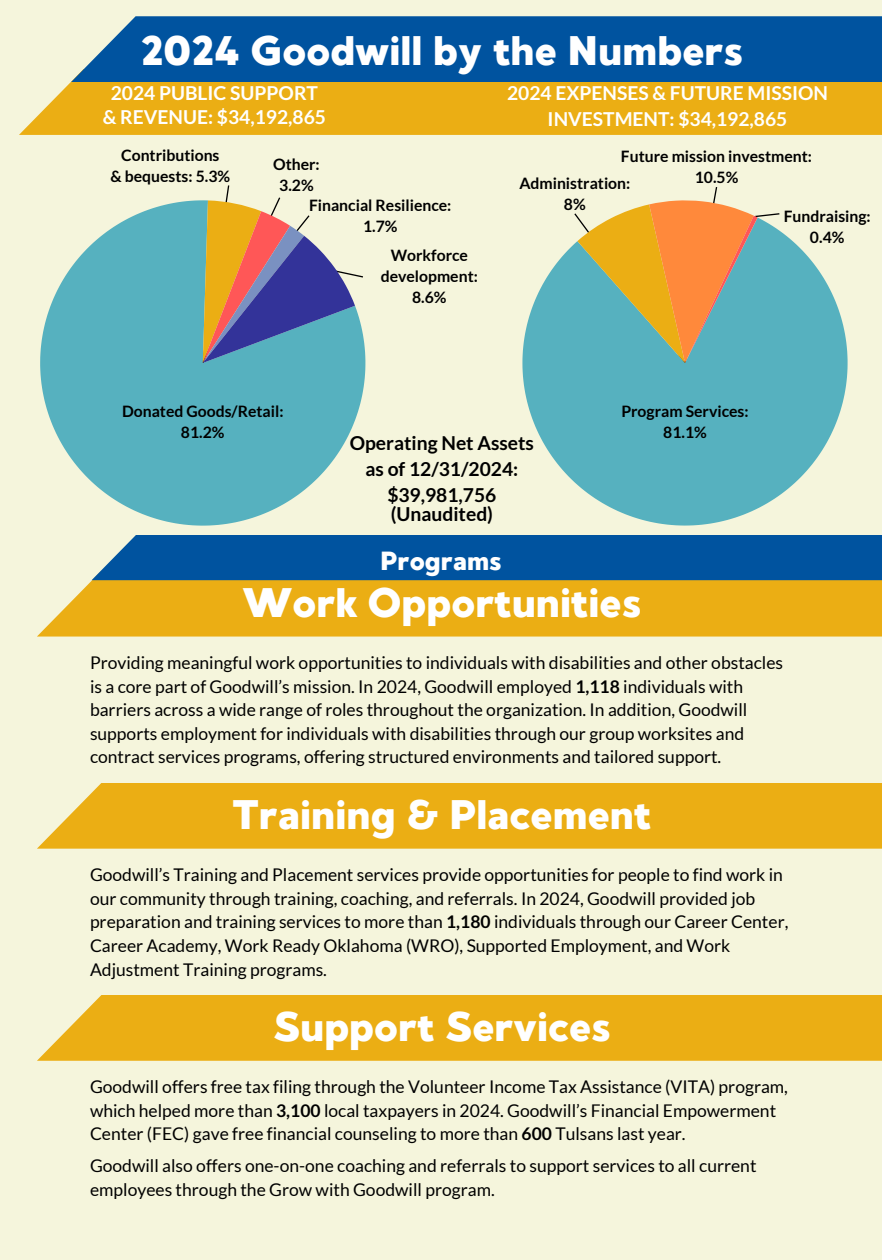
<style>
.page{position:relative;width:882px;height:1260px;background:#f5f5dc}
.page>*{position:absolute;margin:0;border:0;box-sizing:border-box;transform-origin:0 0}
.t1{font:41.3px "MADE Good Time Grotesk";color:#fff}
.t2{font:26.25px "MADE Good Time Grotesk";color:#fff}
.t3{font:700 19.25px/23.6px "Lato";color:#fff;text-align:center}
.t4{font:700 19.25px/26.2px "Lato";color:#000;text-align:center}
.t5{font:17.5px/23.6px "Lato";color:#000}
.t6{font:700 15.75px/21px "Lato";color:#000;text-align:center}
.s1{font-weight:700}
</style>
<div class="page">
<div style="left:19px;top:82px;width:863px;height:53px;background:#ebae14"></div>
<div style="left:71px;top:16px;width:811px;height:66px;background:#00539f"></div>
<svg style="left:522px;top:232px;width:326px;height:294px;fill:#56b1bf"></svg>
<svg style="left:550px;top:187px;width:231px;height:178px"></svg>
<div style="left:37px;top:580px;width:845px;height:57px;background:#ebae14"></div>
<div style="left:92px;top:535px;width:790px;height:45px;background:#00539f"></div>
<div style="left:37px;top:783px;width:845px;height:66px;background:#ebae14"></div>
<div style="left:37px;top:995px;width:845px;height:66px;background:#ebae14"></div>
<svg style="left:40px;top:209px;width:372px;height:363px;fill:#56b1bf"></svg>
<svg style="left:150px;top:185px;width:214px;height:180px"></svg>
<h1 class="t1" style="left:141px;top:24px;width:604px">2024 Goodwill by the Numbers</h1>
<h3 class="t3" style="left:103px;top:81px;width:225px">2024 PUBLIC SUPPORT &amp; REVENUE: $34,192,865</h3>
<p class="t3" style="left:507px;top:80px;width:322px;line-height:26.2px">2024 EXPENSES &amp; FUTURE MISSION<br>INVESTMENT: $34,192,865</p>
<p class="t6" style="left:121px;top:144px;width:100px">Contributions</p>
<p class="t6" style="left:111px;top:165px;width:121px">&amp; bequests: 5.3%</p>
<p class="t6" style="left:273px;top:153px;width:48px">Other:</p>
<p class="t6" style="left:279px;top:174px;width:36px">3.2%</p>
<p class="t6" style="left:309px;top:194px;width:144px">Financial Resilience:</p>
<p class="t6" style="left:363px;top:215px;width:36px">1.7%</p>
<h4 class="t6" style="left:381px;top:245px;width:99px">Workforce development:<br>8.6%</h4>
<p class="t6" style="left:621px;top:146px;width:193px">Future mission investment:<br>10.5%</p>
<p class="t6" style="left:784px;top:206px;width:89px">Fundraising:</p>
<p class="t6" style="left:810px;top:227px;width:36px">0.4%</p>
<p class="t6" style="left:519px;top:173px;width:113px">Administration:</p>
<p class="t6" style="left:564px;top:194px;width:23px">8%</p>
<p class="t6" style="left:122px;top:400px;width:163px">Donated Goods/Retail:</p>
<p class="t6" style="left:181px;top:421px;width:45px">81.2%</p>
<h3 class="t4" style="left:350px;top:429px;width:186px">Operating Net Assets as of 12/31/2024: $39,981,756</h3>
<p class="t4" style="left:391px;top:500px;width:104px">(Unaudited)</p>
<p class="t2" style="left:380px;top:544px;width:123px">Programs</p>
<p class="t6" style="left:621px;top:400px;width:129px">Program Services:</p>
<p class="t6" style="left:663px;top:421px;width:45px">81.1%</p>
<p class="t1" style="left:243px;top:576px;width:400px">Work Opportunities</p>
<p class="t5" style="left:90px;top:650px;width:695px">Providing meaningful work opportunities to individuals with disabilities and other obstacles is a core part of Goodwill’s mission. In 2024, Goodwill employed <span class="s1">1,118</span> individuals with barriers across a wide range of roles throughout the organization. In addition, Goodwill supports employment for individuals with disabilities through our group worksites and contract services programs, offering structured environments and tailored support.</p>
<p class="t1" style="left:232px;top:788px;width:420px">Training &amp; Placement</p>
<p class="t5" style="left:90px;top:862px;width:700px">Goodwill’s Training and Placement services provide opportunities for people to find work in our community through training, coaching, and referrals. In 2024, Goodwill provided job preparation and training services to more than <span class="s1">1,180</span> individuals through our Career Center, Career Academy, Work Ready Oklahoma (WRO), Supported Employment, and Work Adjustment Training programs.</p>
<p class="t1" style="left:273px;top:1000px;width:339px">Support Services</p>
<p class="t5" style="left:90px;top:1075px;width:699px">Goodwill offers free tax filing through the Volunteer Income Tax Assistance (VITA) program, which helped more than <span class="s1">3,100</span> local taxpayers in 2024. Goodwill’s Financial Empowerment<br>Center (FEC) gave free financial counseling to more than <span class="s1">600</span> Tulsans last year.</p>
<p class="t5" style="left:90px;top:1153px;width:668px">Goodwill also offers one-on-one coaching and referrals to support services to all current employees through the Grow with Goodwill program.</p>
</div>
